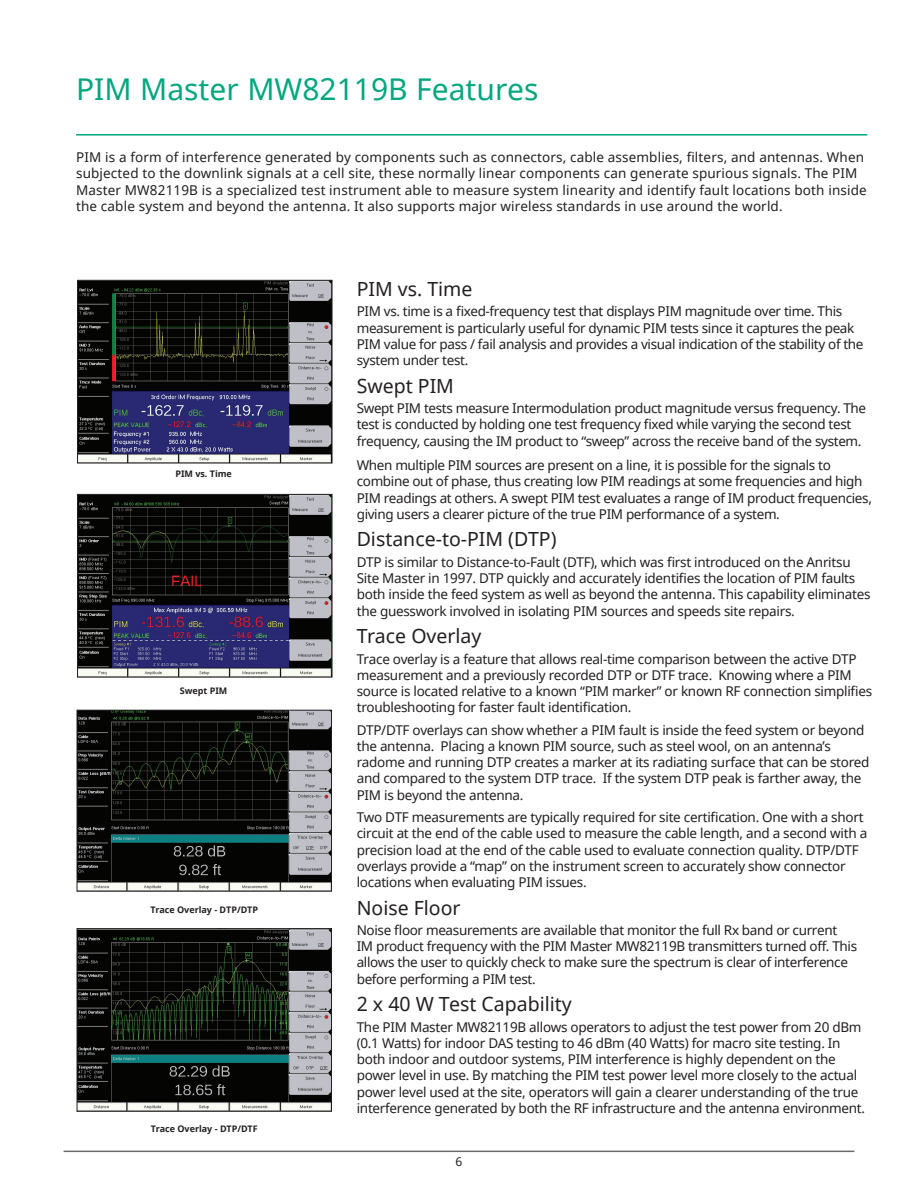
<style>
.page{position:relative;width:918px;height:1188px;background:#fff}
.page>*{position:absolute;margin:0;border:0;box-sizing:border-box;transform-origin:0 0}
.t1{font:30px "Noto Sans";color:#00a77e}
.t2{font:19.5px "Noto Sans";color:#231f20}
.t3{font:13.5px/16.2px "Noto Sans";letter-spacing:-.02em;color:#231f20}
.t4{font:13.5px/16.5px "Noto Sans";letter-spacing:.01em;color:#231f20}
.t5{font:12px "Noto Sans";color:#231f20}
.t6{font:700 9px "Noto Sans";color:#231f20}
</style>
<div class="page">
<hr style="left:64px;top:1151px;width:790px;height:1px;background:#6c6d70">
<hr style="left:76px;top:134px;width:791px;height:2px;background:#00a77e">
<img style="left:79px;top:282px;width:251px;height:179px">
<div style="left:77px;top:280px;width:255px;height:183px;border:1px solid #231f20"></div>
<img style="left:79px;top:930px;width:251px;height:180px">
<div style="left:77px;top:928px;width:255px;height:184px;border:1px solid #231f20"></div>
<img style="left:79px;top:712px;width:251px;height:178px">
<div style="left:77px;top:710px;width:255px;height:182px;border:1px solid #231f20"></div>
<img style="left:79px;top:496px;width:251px;height:180px">
<div style="left:77px;top:494px;width:255px;height:184px;border:1px solid #231f20"></div>
<h1 class="t1" style="left:76px;top:68px;width:464px">PIM Master MW82119B Features</h1>
<p class="t4" style="left:76px;top:148px;width:792px">PIM is a form of interference generated by components such as connectors, cable assemblies, filters, and antennas. When subjected to the downlink signals at a cell site, these normally linear components can generate spurious signals. The PIM Master MW82119B is a specialized test instrument able to measure system linearity and identify fault locations both inside the cable system and beyond the antenna. It also supports major wireless standards in use around the world.</p>
<p class="t6" style="left:175px;top:468px;width:58px">PIM vs. Time</p>
<p class="t6" style="left:180px;top:684px;width:49px">Swept PIM</p>
<p class="t6" style="left:150px;top:903px;width:109px">Trace Overlay - DTP/DTP</p>
<p class="t6" style="left:151px;top:1122px;width:109px">Trace Overlay - DTP/DTF</p>
<h2 class="t2" style="left:357px;top:276px;width:117px">PIM vs. Time</h2>
<p class="t3" style="left:357px;top:303px;width:508px">PIM vs. time is a fixed-frequency test that displays PIM magnitude over time. This measurement is particularly useful for dynamic PIM tests since it captures the peak PIM value for pass / fail analysis and provides a visual indication of the stability of the system under test.</p>
<h2 class="t2" style="left:357px;top:372px;width:99px">Swept PIM</h2>
<p class="t3" style="left:357px;top:400px;width:511px">Swept PIM tests measure Intermodulation product magnitude versus frequency. The test is conducted by holding one test frequency fixed while varying the second test frequency, causing the IM product to “sweep” across the receive band of the system.</p>
<p class="t3" style="left:357px;top:457px;width:517px">When multiple PIM sources are present on a line, it is possible for the signals to combine out of phase, thus creating low PIM readings at some frequencies and high PIM readings at others. A swept PIM test evaluates a range of IM product frequencies, giving users a clearer picture of the true PIM performance of a system.</p>
<h2 class="t2" style="left:357px;top:526px;width:201px">Distance-to-PIM (DTP)</h2>
<p class="t3" style="left:357px;top:554px;width:515px">DTP is similar to Distance-to-Fault (DTF), which was first introduced on the Anritsu Site Master in 1997. DTP quickly and accurately identifies the location of PIM faults both inside the feed system as well as beyond the antenna. This capability eliminates the guesswork involved in isolating PIM sources and speeds site repairs.</p>
<h2 class="t2" style="left:357px;top:623px;width:126px">Trace Overlay</h2>
<p class="t3" style="left:357px;top:650px;width:517px">Trace overlay is a feature that allows real-time comparison between the active DTP measurement and a previously recorded DTP or DTF trace. Knowing where a PIM source is located relative to a known “PIM marker” or known RF connection simplifies troubleshooting for faster fault identification.</p>
<p class="t3" style="left:357px;top:721px;width:514px">DTP/DTF overlays can show whether a PIM fault is inside the feed system or beyond the antenna. Placing a known PIM source, such as steel wool, on an antenna’s radome and running DTP creates a marker at its radiating surface that can be stored and compared to the system DTP trace. If the system DTP peak is farther away, the PIM is beyond the antenna.</p>
<p class="t3" style="left:357px;top:809px;width:512px">Two DTF measurements are typically required for site certification. One with a short circuit at the end of the cable used to measure the cable length, and a second with a precision load at the end of the cable used to evaluate connection quality. DTP/DTF overlays provide a “map” on the instrument screen to accurately show connector locations when evaluating PIM issues.</p>
<h2 class="t2" style="left:357px;top:894px;width:105px">Noise Floor</h2>
<p class="t3" style="left:357px;top:922px;width:502px">Noise floor measurements are available that monitor the full Rx band or current<br>IM product frequency with the PIM Master MW82119B transmitters turned off. This allows the user to quickly check to make sure the spectrum is clear of interference before performing a PIM test.</p>
<h2 class="t2" style="left:357px;top:991px;width:217px">2 x 40 W Test Capability</h2>
<p class="t3" style="left:357px;top:1018px;width:510px">The PIM Master MW82119B allows operators to adjust the test power from 20 dBm (0.1 Watts) for indoor DAS testing to 46 dBm (40 Watts) for macro site testing. In both indoor and outdoor systems, PIM interference is highly dependent on the power level in use. By matching the PIM test power level more closely to the actual power level used at the site, operators will gain a clearer understanding of the true interference generated by both the RF infrastructure and the antenna environment.</p>
<p class="t5" style="left:456px;top:1153px;width:8px">6</p>
</div>
